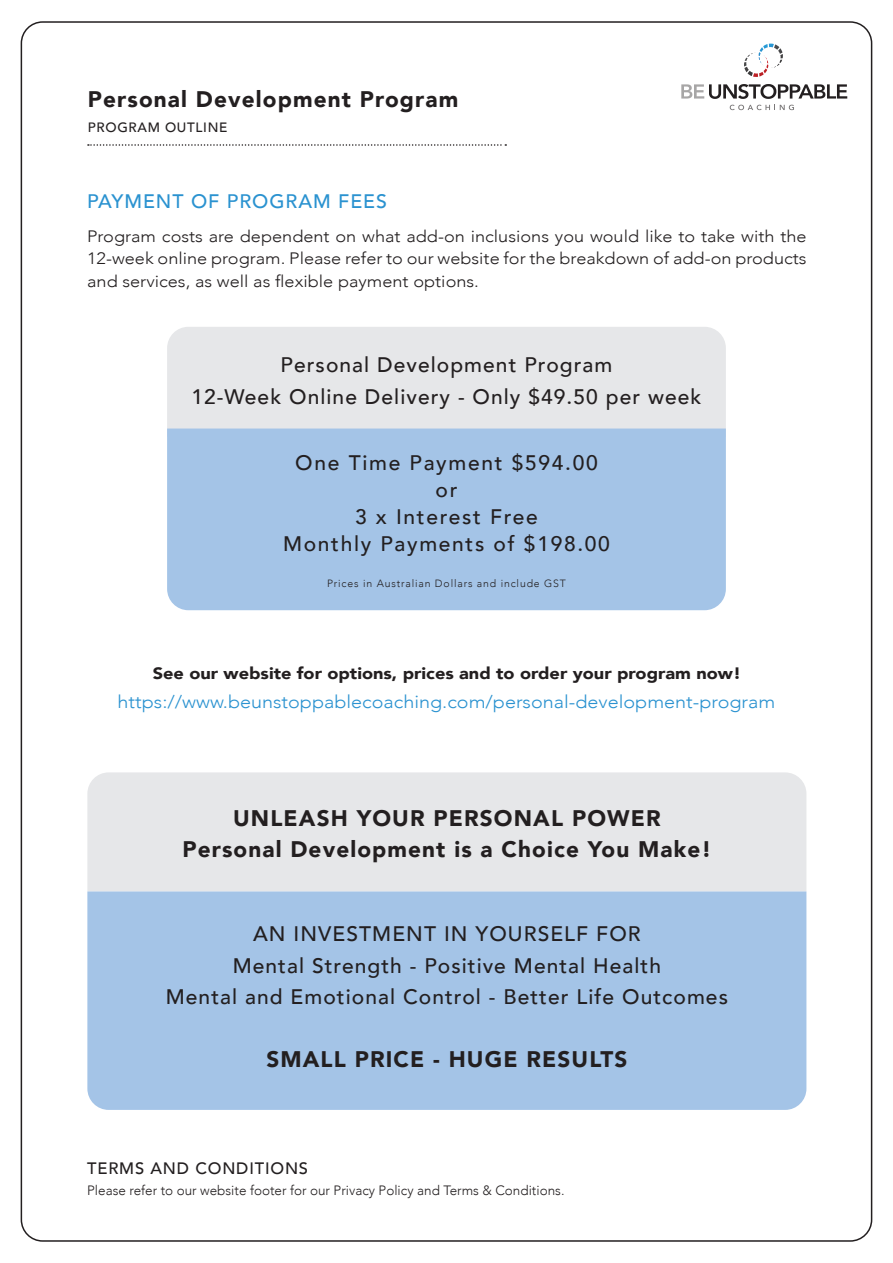
<style>
.page{position:relative;width:893px;height:1263px;background:#fff}
.page>*{position:absolute;margin:0;border:0;box-sizing:border-box;transform-origin:0 0}
.t1{font:900 22.5px "Avenir";letter-spacing:.05em;color:#231f20}
.t2{font:500 21px "Avenir";letter-spacing:.05em;color:#231f20}
.t3{font:500 21px "Avenir";letter-spacing:.08em;color:#231f20}
.t4{font:500 19.5px "Avenir";letter-spacing:.05em;color:#2a92d0}
.t5{font:300 18px "Avenir";color:#2a92d0;scale:1.1 1}
.t6{font:300 16.5px/22.5px "Avenir";color:#231f20;text-align:justify;scale:1.1 1}
.t7{font:900 16.5px "Avenir";color:#231f20;scale:1.1 1}
.t8{font:500 16.5px "Avenir";letter-spacing:.05em;color:#231f20}
.t9{font:300 13.5px "Avenir";color:#231f20}
.t10{font:500 13.5px "Avenir";letter-spacing:.05em;color:#231f20}
.t11{font:300 10.5px "Avenir";letter-spacing:.08em;color:#231f20}
</style>
<div class="page">
<svg style="left:681px;top:84px;width:166px;height:15px"></svg>
<svg style="left:730px;top:105px;width:64px;height:5px"></svg>
<svg style="left:744px;top:44px;width:39px;height:33px"></svg>
<svg style="left:88px;top:144px;width:418px;height:2px"></svg>
<div style="left:167px;top:327px;width:559px;height:101px;background:#e6e7e9"></div>
<div style="left:167px;top:428px;width:559px;height:182px;background:#a4c4e7"></div>
<div style="left:87px;top:772px;width:719px;height:119px;background:#e6e7e9"></div>
<div style="left:87px;top:891px;width:719px;height:219px;background:#a4c4e7"></div>
<h1 class="t1" style="left:88px;top:79px;width:372px">Personal Development Program</h1>
<p class="t10" style="left:88px;top:116px;width:141px">PROGRAM OUTLINE</p>
<p class="t4" style="left:87px;top:184px;width:301px">PAYMENT OF PROGRAM FEES</p>
<p class="t6" style="left:87px;top:225px;width:656px">Program costs are dependent on what add-on inclusions you would like to take with the 12-week online program. Please refer to our website for the breakdown of add-on products and services, as well as flexible payment options.</p>
<p class="t2" style="left:281px;top:347px;width:333px">Personal Development Program</p>
<p class="t2" style="left:191px;top:378px;width:511px">12-Week Online Delivery - Only $49.50 per week</p>
<p class="t3" style="left:295px;top:445px;width:304px">One Time Payment $594.00</p>
<p class="t2" style="left:435px;top:472px;width:23px">or</p>
<p class="t3" style="left:355px;top:499px;width:184px">3 x Interest Free</p>
<p class="t3" style="left:283px;top:526px;width:328px">Monthly Payments of $198.00</p>
<p class="t11" style="left:327px;top:577px;width:240px">Prices in Australian Dollars and include GST</p>
<p class="t7" style="left:153px;top:659px;width:536px">See our website for options, prices and to order your program now!</p>
<p class="t5" style="left:118px;top:691px;width:599px">https://www.beunstoppablecoaching.com/personal-development-program</p>
<p class="t1" style="left:233px;top:799px;width:429px">UNLEASH YOUR PERSONAL POWER</p>
<p class="t1" style="left:182px;top:830px;width:530px">Personal Development is a Choice You Make!</p>
<p class="t2" style="left:253px;top:916px;width:389px">AN INVESTMENT IN YOURSELF FOR</p>
<p class="t2" style="left:233px;top:947px;width:430px">Mental Strength - Positive Mental Health</p>
<p class="t2" style="left:166px;top:979px;width:564px">Mental and Emotional Control - Better Life Outcomes</p>
<p class="t1" style="left:266px;top:1040px;width:363px">SMALL PRICE - HUGE RESULTS</p>
<p class="t8" style="left:87px;top:1154px;width:222px">TERMS AND CONDITIONS</p>
<p class="t9" style="left:87px;top:1182px;width:479px">Please refer to our website footer for our Privacy Policy and Terms &amp; Conditions.</p>
</div>
